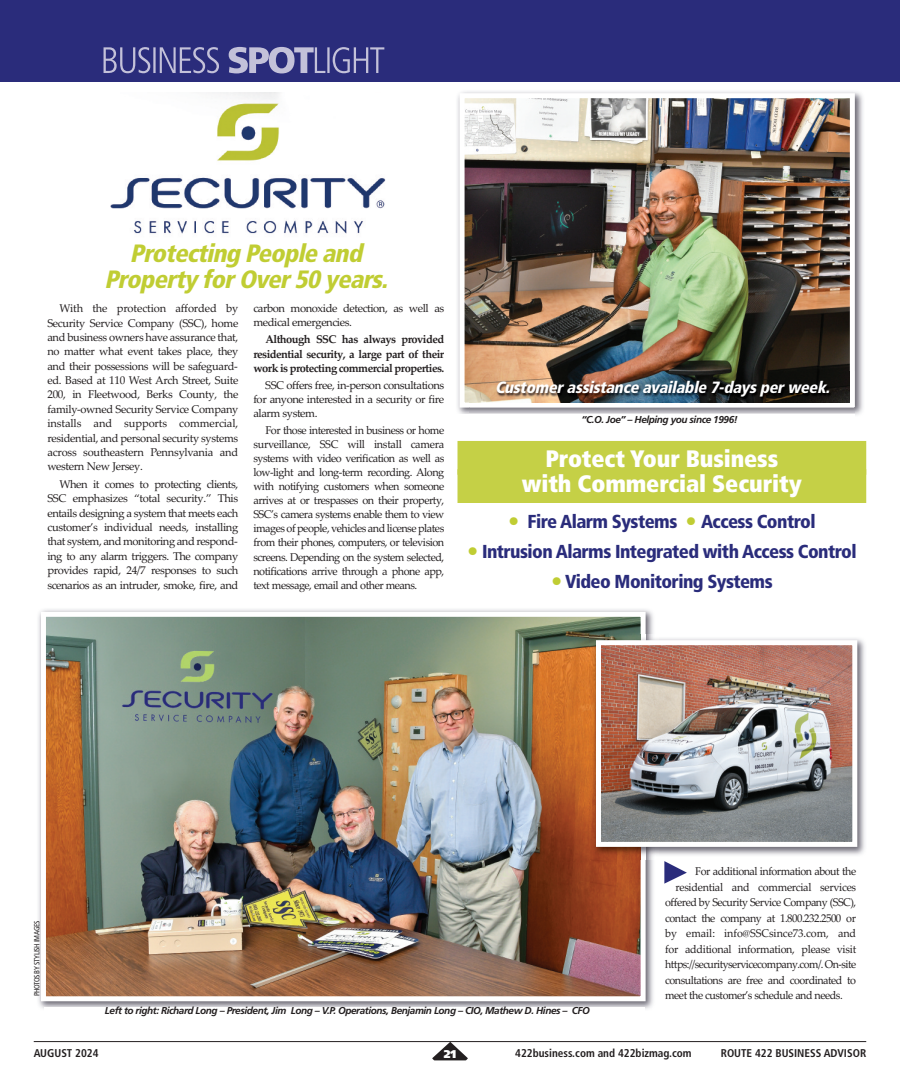
<style>
.page{position:relative;width:900px;height:1092px;background:#fff}
.page>*{position:absolute;margin:0;border:0;box-sizing:border-box;transform-origin:0 0}
.t1{font:italic 900 condensed 25px/26.4px "Frutiger";color:#c0cd33;text-align:center}
.t2{font:900 condensed 23.75px/24.5px "Frutiger";letter-spacing:-.005em;color:#fff;text-align:center}
.t3{font:900 condensed 18.75px "Frutiger";letter-spacing:-.03em;color:#2a2c7b}
.t4{font:italic 900 condensed 16.25px "Frutiger";color:#fff}
.t5{font:11.25px/14.4px "Palatino Linotype";letter-spacing:-.04em;color:#231f20;text-align:justify}
.t6{font:11.25px "Palatino Linotype";letter-spacing:-.04em;color:#231f20;scale:.96 1}
.t7{font:700 11.25px/14px "Palatino Linotype";letter-spacing:-.045em;color:#231f20;text-align:justify}
.t8{font:700 condensed 11.25px "Frutiger";color:#231f20}
.t9{font:11.25px "Palatino Linotype";letter-spacing:-.04em;color:#231f20;scale:.95 1}
.t10{font:11.25px "Palatino Linotype";letter-spacing:-.005em;color:#231f20;scale:.96 1}
.t11{font:900 11.25px "Frutiger";color:#fff}
.t12{font:italic 700 10px "Frutiger";letter-spacing:-.04em;color:#231f20}
.t13{font:condensed 7.5px "Frutiger";letter-spacing:-.04em;color:#231f20}
.s1{font-size:22.5px;color:#c0cd33}
</style>
<div class="page">
<div style="left:0;top:0;width:900px;height:82px;background:#2a2c7b"></div>
<hr style="left:34px;top:1041px;width:832px;height:1px;background:#231f20">
<svg style="left:432px;top:1041px;width:36px;height:19px"></svg>
<svg style="left:104px;top:47px;width:280px;height:26px"></svg>
<img style="left:38px;top:609px;width:615px;height:400px">
<img style="left:47px;top:617px;width:593px;height:378px">
<div style="left:41px;top:611px;width:605px;height:390px;border:5px solid #fff"></div>
<img style="left:110px;top:92px;width:276px;height:142px">
<img style="left:590px;top:634px;width:275px;height:225px">
<img style="left:602px;top:646px;width:249px;height:194px">
<div style="left:596px;top:640px;width:261px;height:206px;border:5px solid #fff"></div>
<svg style="left:664px;top:861px;width:23px;height:22px"></svg>
<div style="left:44px;top:1006px;width:600px;height:27px;background:#fff"></div>
<img style="left:457px;top:91px;width:406px;height:324px">
<img style="left:466px;top:99px;width:383px;height:302px">
<div style="left:460px;top:93px;width:395px;height:314px;border:5px solid #fff"></div>
<div style="left:458px;top:414px;width:397px;height:24px;background:#fff"></div>
<div style="left:458px;top:441px;width:408px;height:33px;background:#c5d046"></div>
<div style="left:458px;top:469px;width:408px;height:34px;background:#c5d046"></div>
<img style="left:469px;top:371px;width:385px;height:41px">
<img style="left:469px;top:371px;width:381px;height:32px">
<h1 class="t1" style="left:105px;top:242px;width:290px">Protecting People and<br>Property for Over 50 years.</h1>
<p class="t5" style="left:47px;top:301px;width:192px;text-indent:12px">With the protection afforded by Security Service Company (SSC), home and business owners have assurance that, no matter what event takes place, they and their possessions will be safeguard&shy;ed. Based at 110 West Arch Street, Suite 200, in Fleetwood, Berks County, the family-owned Security Service Company installs and supports commercial, residential, and personal security systems across southeastern Pennsylvania and western New Jersey.</p>
<p class="t5" style="left:47px;top:477px;width:192px;text-indent:12px">When it comes to protecting clients, SSC emphasizes “total security.” This entails designing a system that meets each customer’s individual needs, installing that system, and monitoring and respond&shy;ing to any alarm triggers. The company provides rapid, 24/7 responses to such scenarios as an intruder, smoke, fire, and</p>
<p class="t5" style="left:253px;top:301px;width:192px;line-height:14px">carbon monoxide detection, as well as medical emergencies.</p>
<p class="t7" style="left:253px;top:332px;width:192px;text-indent:12px">Although SSC has always provided residential security, a large part of their work is protecting commercial properties.</p>
<p class="t5" style="left:253px;top:378px;width:192px;line-height:14px;text-indent:12px">SSC offers free, in-person consultations for anyone interested in a security or fire alarm system.</p>
<p class="t5" style="left:253px;top:423px;width:192px;line-height:14px;text-indent:12px">For those interested in business or home surveillance, SSC will install camera systems with video verification as well as low-light and long-term recording. Along with notifying customers when someone arrives at or trespasses on their property, SSC’s camera systems enable them to view images of people, vehicles and license plates from their phones, computers, or television screens. Depending on the system selected, notifications arrive through a phone app, text message, email and other means.</p>
<h3 class="t4" style="left:495px;top:381px;width:339px">Customer assistance available 7-days per week.</h3>
<p class="t12" style="left:581px;top:415px;width:158px">“C.O. Joe” – Helping you since 1996!</p>
<h2 class="t2" style="left:522px;top:448px;width:282px">Protect Your Business with Commercial Security</h2>
<h3 class="t3" style="left:508px;top:514px;width:309px"><span class="s1">•</span> Fire Alarm Systems <span class="s1">•</span> Access Control</h3>
<h3 class="t3" style="left:467px;top:544px;width:391px"><span class="s1">•</span> Intrusion Alarms Integrated with Access Control</h3>
<h3 class="t3" style="left:551px;top:573px;width:223px"><span class="s1">•</span> Video Monitoring Systems</h3>
<p class="t13" style="left:34px;top:996px;width:77px;rotate:-90deg">PHOTOS BY STYLISH IMAGES</p>
<p class="t12" style="left:105px;top:1006px;width:486px">Left to right: Richard Long – President, Jim Long – V.P. Operations, Benjamin Long – CIO, Mathew D. Hines – CFO</p>
<p class="t6" style="left:695px;top:864px;width:169px">For additional information about the</p>
<p class="t6" style="left:675px;top:880px;width:190px">residential and commercial services</p>
<p class="t6" style="left:665px;top:895px;width:200px">offered by Security Service Company (SSC),</p>
<p class="t6" style="left:665px;top:911px;width:200px">contact the company at 1.800.232.2500 or</p>
<p class="t10" style="left:665px;top:926px;width:200px">by email: info@SSCsince73.com, and</p>
<p class="t6" style="left:665px;top:942px;width:200px">for additional information, please visit</p>
<p class="t9" style="left:665px;top:957px;width:202px">https://securityservicecompany.com/. On-site</p>
<p class="t6" style="left:665px;top:973px;width:200px">consultations are free and coordinated to</p>
<p class="t6" style="left:665px;top:988px;width:186px">meet the customer’s schedule and needs.</p>
<p class="t8" style="left:34px;top:1048px;width:66px">AUGUST 2024</p>
<p class="t11" style="left:444px;top:1049px;width:14px">21</p>
<p class="t8" style="left:515px;top:1048px;width:178px">422business.com and 422bizmag.com</p>
<p class="t8" style="left:721px;top:1048px;width:147px">ROUTE 422 BUSINESS ADVISOR</p>
</div>
